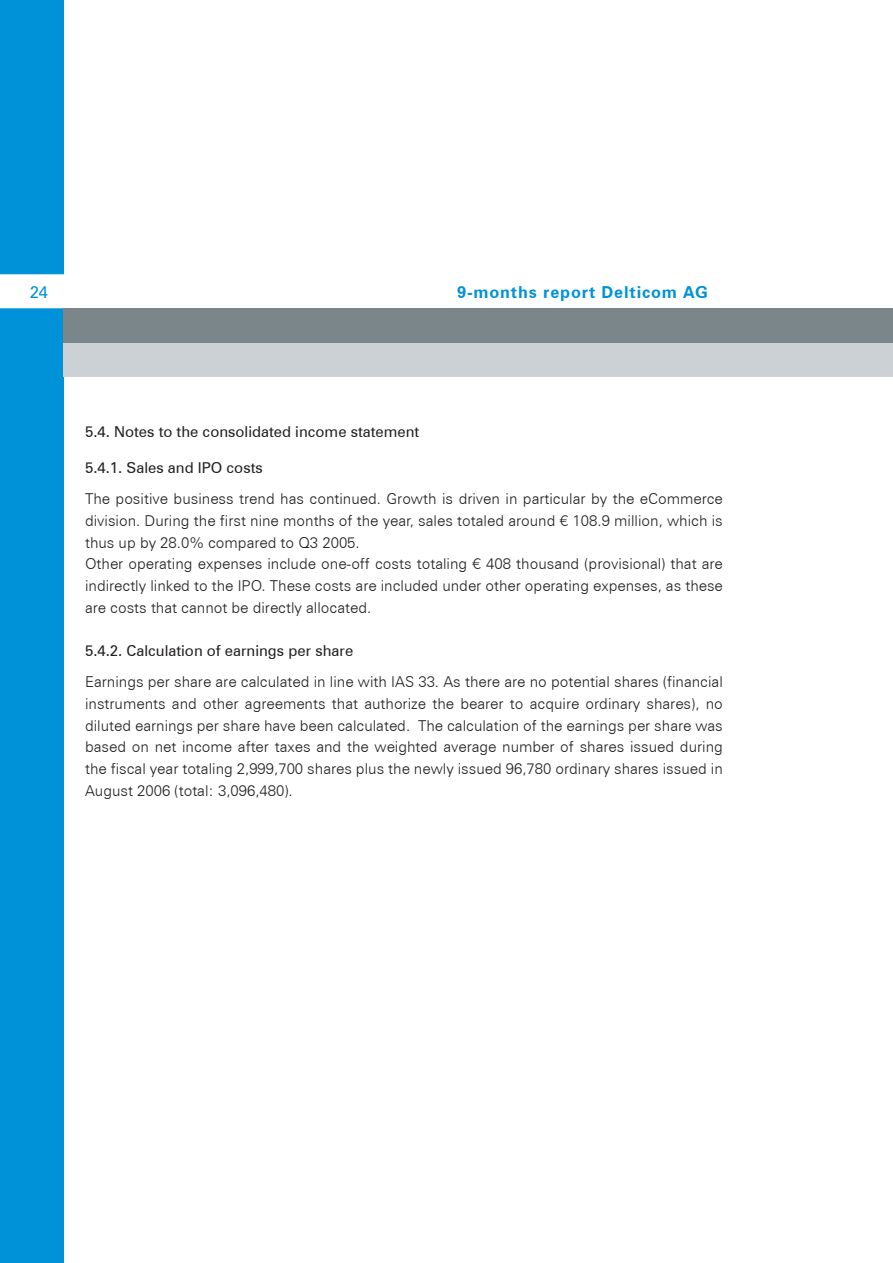
<style>
.page{position:relative;width:893px;height:1263px;background:#fff}
.page>*{position:absolute;margin:0;border:0;box-sizing:border-box;transform-origin:0 0}
.t1{font:700 16.5px "Zurich BT";letter-spacing:.05em;color:#0092d8}
.t2{font:16.5px "Zurich BT";color:#0092d8}
.t3{font:300 15px/21.8px "Zurich BT";color:#231f20}
.t4{font:15px "Zurich BT";color:#231f20}
.s1{font-family:"Futura BT"}
</style>
<div class="page">
<div style="left:0;top:0;width:64px;height:1263px;background:#0092d8"></div>
<div style="left:64px;top:342px;width:829px;height:34px;background:#cbd1d4"></div>
<div style="left:0;top:274px;width:64px;height:34px;background:#fff"></div>
<div style="left:64px;top:308px;width:829px;height:34px;background:#7b868b"></div>
<p class="t2" style="left:30px;top:282px;width:20px">24</p>
<p class="t1" style="left:457px;top:282px;width:252px">9-months report Delticom AG</p>
<p class="t4" style="left:85px;top:422px;width:336px">5.4. Notes to the consolidated income statement</p>
<p class="t4" style="left:85px;top:459px;width:179px">5.4.1. Sales and IPO costs</p>
<p class="t3" style="left:85px;top:488px;width:639px">The positive business trend has continued. Growth is driven in particular by the eCommerce division. During the first nine months of the year, sales totaled around <span class="s1">€</span> 108.9 million, which is thus up by 28.0% compared to Q3 2005.<br>Other operating expenses include one-off costs totaling <span class="s1">€</span> 408 thousand (provisional) that are indirectly linked to the IPO. These costs are included under other operating expenses, as these are costs that cannot be directly allocated.</p>
<p class="t4" style="left:85px;top:642px;width:270px">5.4.2. Calculation of earnings per share</p>
<p class="t3" style="left:85px;top:671px;width:639px;text-align:justify">Earnings per share are calculated in line with IAS 33. As there are no potential shares (financial instruments and other agreements that authorize the bearer to acquire ordinary shares), no diluted earnings per share have been calculated. The calculation of the earnings per share was based on net income after taxes and the weighted average number of shares issued during the fiscal year totaling 2,999,700 shares plus the newly issued 96,780 ordinary shares issued in August 2006 (total: 3,096,480).</p>
</div>
